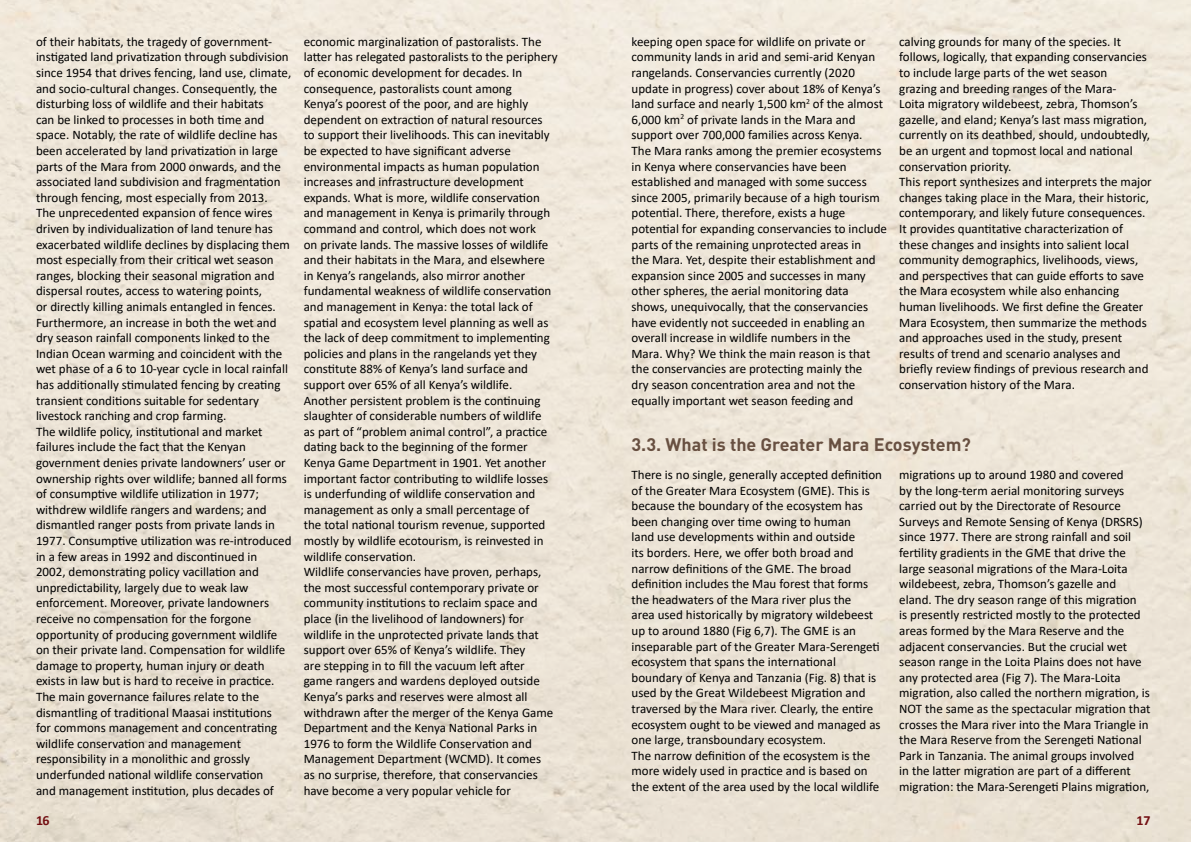
<style>
.page{position:relative;width:1191px;height:842px;background:#fff}
.page>*{position:absolute;margin:0;border:0;box-sizing:border-box;transform-origin:0 0}
.t1{font:700 18px "DIN Pro";color:#685041}
.t2{font:700 14px "Calibri";color:#730f12}
.t3{font:13px/15.6px "Calibri";color:#000}
</style>
<div class="page">
<p class="t3" style="left:36px;top:33px;width:257px">of their habitats, the tragedy of government&shy;instigated land privatization through subdivision since 1954 that drives fencing, land use, climate, and socio-cultural changes. Consequently, the disturbing loss of wildlife and their habitats<br>can be linked to processes in both time and space. Notably, the rate of wildlife decline has been accelerated by land privatization in large parts of the Mara from 2000 onwards, and the associated land subdivision and fragmentation through fencing, most especially from 2013.<br>The unprecedented expansion of fence wires driven by individualization of land tenure has exacerbated wildlife declines by displacing them most especially from their critical wet season ranges, blocking their seasonal migration and dispersal routes, access to watering points,<br>or directly killing animals entangled in fences.<br>Furthermore, an increase in both the wet and dry season rainfall components linked to the Indian Ocean warming and coincident with the wet phase of a 6 to 10-year cycle in local rainfall has additionally stimulated fencing by creating transient conditions suitable for sedentary livestock ranching and crop farming.<br>The wildlife policy, institutional and market failures include the fact that the Kenyan government denies private landowners’ user or ownership rights over wildlife; banned all forms of consumptive wildlife utilization in 1977; withdrew wildlife rangers and wardens; and dismantled ranger posts from private lands in 1977. Consumptive utilization was re-introduced in a few areas in 1992 and discontinued in<br>2002, demonstrating policy vacillation and unpredictability, largely due to weak law enforcement. Moreover, private landowners receive no compensation for the forgone opportunity of producing government wildlife on their private land. Compensation for wildlife damage to property, human injury or death exists in law but is hard to receive in practice.<br>The main governance failures relate to the dismantling of traditional Maasai institutions<br>for commons management and concentrating wildlife conservation and management responsibility in a monolithic and grossly underfunded national wildlife conservation<br>and management institution, plus decades of</p>
<p class="t3" style="left:304px;top:33px;width:255px">economic marginalization of pastoralists. The latter has relegated pastoralists to the periphery of economic development for decades. In consequence, pastoralists count among<br>Kenya’s poorest of the poor, and are highly dependent on extraction of natural resources<br>to support their livelihoods. This can inevitably be expected to have significant adverse environmental impacts as human population increases and infrastructure development expands. What is more, wildlife conservation and management in Kenya is primarily through command and control, which does not work<br>on private lands. The massive losses of wildlife and their habitats in the Mara, and elsewhere in Kenya’s rangelands, also mirror another fundamental weakness of wildlife conservation and management in Kenya: the total lack of spatial and ecosystem level planning as well as the lack of deep commitment to implementing policies and plans in the rangelands yet they constitute 88% of Kenya’s land surface and support over 65% of all Kenya’s wildlife.<br>Another persistent problem is the continuing slaughter of considerable numbers of wildlife<br>as part of “problem animal control”, a practice dating back to the beginning of the former Kenya Game Department in 1901. Yet another important factor contributing to wildlife losses is underfunding of wildlife conservation and management as only a small percentage of<br>the total national tourism revenue, supported mostly by wildlife ecotourism, is reinvested in wildlife conservation.<br>Wildlife conservancies have proven, perhaps, the most successful contemporary private or community institutions to reclaim space and place (in the livelihood of landowners) for wildlife in the unprotected private lands that support over 65% of Kenya’s wildlife. They<br>are stepping in to fill the vacuum left after<br>game rangers and wardens deployed outside Kenya’s parks and reserves were almost all withdrawn after the merger of the Kenya Game Department and the Kenya National Parks in 1976 to form the Wildlife Conservation and Management Department (WCMD). It comes<br>as no surprise, therefore, that conservancies have become a very popular vehicle for</p>
<p class="t3" style="left:631px;top:33px;width:257px">keeping open space for wildlife on private or community lands in arid and semi-arid Kenyan rangelands. Conservancies currently (2020 update in progress) cover about 18% of Kenya’s land surface and nearly 1,500 km<sup>2</sup> of the almost 6,000 km<sup>2</sup> of private lands in the Mara and support over 700,000 families across Kenya.<br>The Mara ranks among the premier ecosystems in Kenya where conservancies have been established and managed with some success since 2005, primarily because of a high tourism potential. There, therefore, exists a huge potential for expanding conservancies to include parts of the remaining unprotected areas in<br>the Mara. Yet, despite their establishment and expansion since 2005 and successes in many other spheres, the aerial monitoring data shows, unequivocally, that the conservancies have evidently not succeeded in enabling an overall increase in wildlife numbers in the<br>Mara. Why? We think the main reason is that the conservancies are protecting mainly the<br>dry season concentration area and not the equally important wet season feeding and</p>
<p class="t3" style="left:899px;top:33px;width:254px">calving grounds for many of the species. It follows, logically, that expanding conservancies to include large parts of the wet season<br>grazing and breeding ranges of the Mara-<br>Loita migratory wildebeest, zebra, Thomson’s gazelle, and eland; Kenya’s last mass migration, currently on its deathbed, should, undoubtedly, be an urgent and topmost local and national conservation priority.<br>This report synthesizes and interprets the major changes taking place in the Mara, their historic, contemporary, and likely future consequences.<br>It provides quantitative characterization of these changes and insights into salient local community demographics, livelihoods, views, and perspectives that can guide efforts to save the Mara ecosystem while also enhancing human livelihoods. We first define the Greater Mara Ecosystem, then summarize the methods and approaches used in the study, present results of trend and scenario analyses and briefly review findings of previous research and conservation history of the Mara.</p>
<h1 class="t1" style="left:631px;top:432px;width:341px">3.3. What is the Greater Mara Ecosystem?</h1>
<p class="t3" style="left:631px;top:466px;width:252px">There is no single, generally accepted definition of the Greater Mara Ecosystem (GME). This is because the boundary of the ecosystem has been changing over time owing to human<br>land use developments within and outside<br>its borders. Here, we offer both broad and narrow definitions of the GME. The broad definition includes the Mau forest that forms the headwaters of the Mara river plus the<br>area used historically by migratory wildebeest up to around 1880 (Fig 6,7). The GME is an inseparable part of the Greater Mara-Serengeti ecosystem that spans the international boundary of Kenya and Tanzania (Fig. 8) that is used by the Great Wildebeest Migration and traversed by the Mara river. Clearly, the entire ecosystem ought to be viewed and managed as one large, transboundary ecosystem.<br>The narrow definition of the ecosystem is the more widely used in practice and is based on the extent of the area used by the local wildlife</p>
<p class="t3" style="left:899px;top:466px;width:253px">migrations up to around 1980 and covered<br>by the long-term aerial monitoring surveys carried out by the Directorate of Resource Surveys and Remote Sensing of Kenya (DRSRS) since 1977. There are strong rainfall and soil fertility gradients in the GME that drive the large seasonal migrations of the Mara-Loita wildebeest, zebra, Thomson’s gazelle and eland. The dry season range of this migration<br>is presently restricted mostly to the protected areas formed by the Mara Reserve and the adjacent conservancies. But the crucial wet season range in the Loita Plains does not have any protected area (Fig 7). The Mara-Loita migration, also called the northern migration, is NOT the same as the spectacular migration that crosses the Mara river into the Mara Triangle in the Mara Reserve from the Serengeti National Park in Tanzania. The animal groups involved<br>in the latter migration are part of a different migration: the Mara-Serengeti Plains migration,</p>
<p class="t2" style="left:36px;top:810px;width:15px">16</p>
<p class="t2" style="left:1136px;top:811px;width:16px">17</p>
</div>
